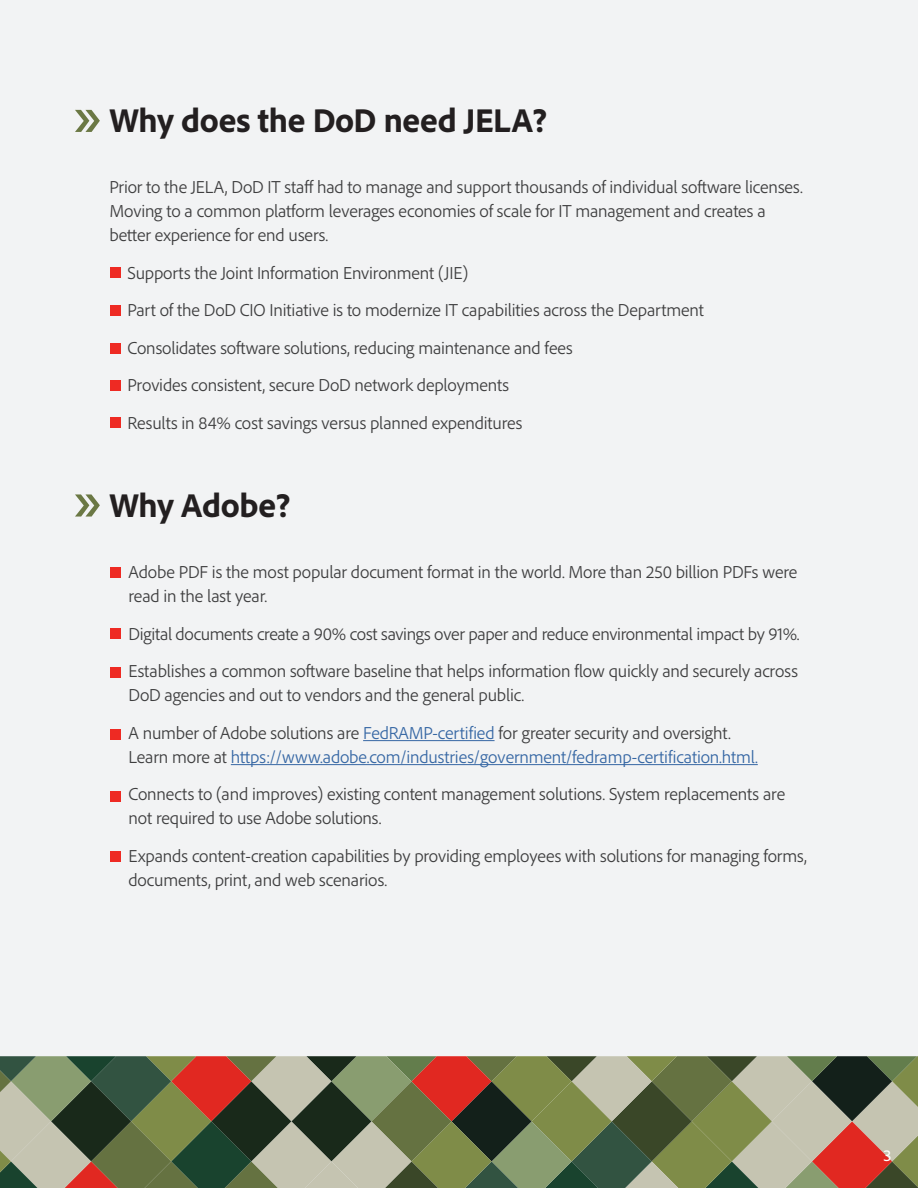
<style>
.page{position:relative;width:918px;height:1188px;background:#f2f3f4}
.page>*{position:absolute;margin:0;border:0;box-sizing:border-box;transform-origin:0 0}
.t1{font:800 34.5px "Adobe Clean";letter-spacing:-.01em;color:#231f20}
.t2{font:300 18px/24px "Adobe Clean";letter-spacing:-.01em;color:#3e3e3f}
.t3{font:300 18px/24px "Adobe Clean";letter-spacing:-.005em;color:#3667a4}
.t4{font:16.5px "Adobe Clean";color:#fff}
.s1{color:#3e3e3f}
</style>
<div class="page">
<svg style="left:0;top:1056px;width:918px;height:132px;background:#7c795a"></svg>
<hr style="left:363px;top:740px;width:132px;height:1px;background:#3667a4">
<hr style="left:231px;top:764px;width:527px;height:1px;background:#3667a4">
<div style="left:110px;top:267px;width:11px;height:11px;background:#ee2a23"></div>
<div style="left:110px;top:305px;width:11px;height:11px;background:#ee2a23"></div>
<div style="left:110px;top:343px;width:11px;height:11px;background:#ee2a23"></div>
<div style="left:110px;top:380px;width:11px;height:11px;background:#ee2a23"></div>
<div style="left:110px;top:418px;width:11px;height:10px;background:#ee2a23"></div>
<div style="left:110px;top:567px;width:11px;height:11px;background:#ee2a23"></div>
<div style="left:110px;top:629px;width:11px;height:10px;background:#ee2a23"></div>
<div style="left:110px;top:668px;width:11px;height:10px;background:#ee2a23"></div>
<div style="left:110px;top:729px;width:11px;height:11px;background:#ee2a23"></div>
<div style="left:110px;top:791px;width:11px;height:10px;background:#ee2a23"></div>
<div style="left:110px;top:851px;width:11px;height:10px;background:#ee2a23"></div>
<svg style="left:75px;top:110px;width:25px;height:22px"></svg>
<svg style="left:75px;top:494px;width:25px;height:23px"></svg>
<p class="t1" style="left:109px;top:98px;width:439px">Why does the DoD need JELA?</p>
<p class="t2" style="left:109px;top:175px;width:695px">Prior to the JELA, DoD IT staff had to manage and support thousands of individual software licenses.<br>Moving to a common platform leverages economies of scale for IT management and creates a better experience for end users.</p>
<p class="t2" style="left:127px;top:260px;width:342px">Supports the Joint Information Environment (JIE)</p>
<p class="t2" style="left:127px;top:298px;width:578px">Part of the DoD CIO Initiative is to modernize IT capabilities across the Department</p>
<p class="t2" style="left:127px;top:335px;width:447px">Consolidates software solutions, reducing maintenance and fees</p>
<p class="t2" style="left:127px;top:373px;width:383px">Provides consistent, secure DoD network deployments</p>
<p class="t2" style="left:127px;top:410px;width:397px">Results in 84% cost savings versus planned expenditures</p>
<p class="t1" style="left:109px;top:483px;width:183px">Why Adobe?</p>
<p class="t2" style="left:129px;top:560px;width:670px">Adobe PDF is the most popular document format in the world. More than 250 billion PDFs were read in the last year.</p>
<p class="t2" style="left:129px;top:621px;width:673px">Digital documents create a 90% cost savings over paper and reduce environmental impact by 91%.</p>
<p class="t2" style="left:129px;top:659px;width:671px">Establishes a common software baseline that helps information flow quickly and securely across<br>DoD agencies and out to vendors and the general public.</p>
<p class="t3" style="left:129px;top:720px;width:631px"><span class="s1">A number of Adobe solutions are</span> FedRAMP-certified <span class="s1">for greater security and oversight.<br>Learn more at</span> https://www.adobe.com/industries/government/fedramp-certification.html.</p>
<p class="t2" style="left:129px;top:782px;width:658px">Connects to (and improves) existing content management solutions. System replacements are not required to use Adobe solutions.</p>
<p class="t2" style="left:129px;top:843px;width:680px">Expands content-creation capabilities by providing employees with solutions for managing forms, documents, print, and web scenarios.</p>
<p class="t4" style="left:883px;top:1145px;width:9px">3</p>
</div>
